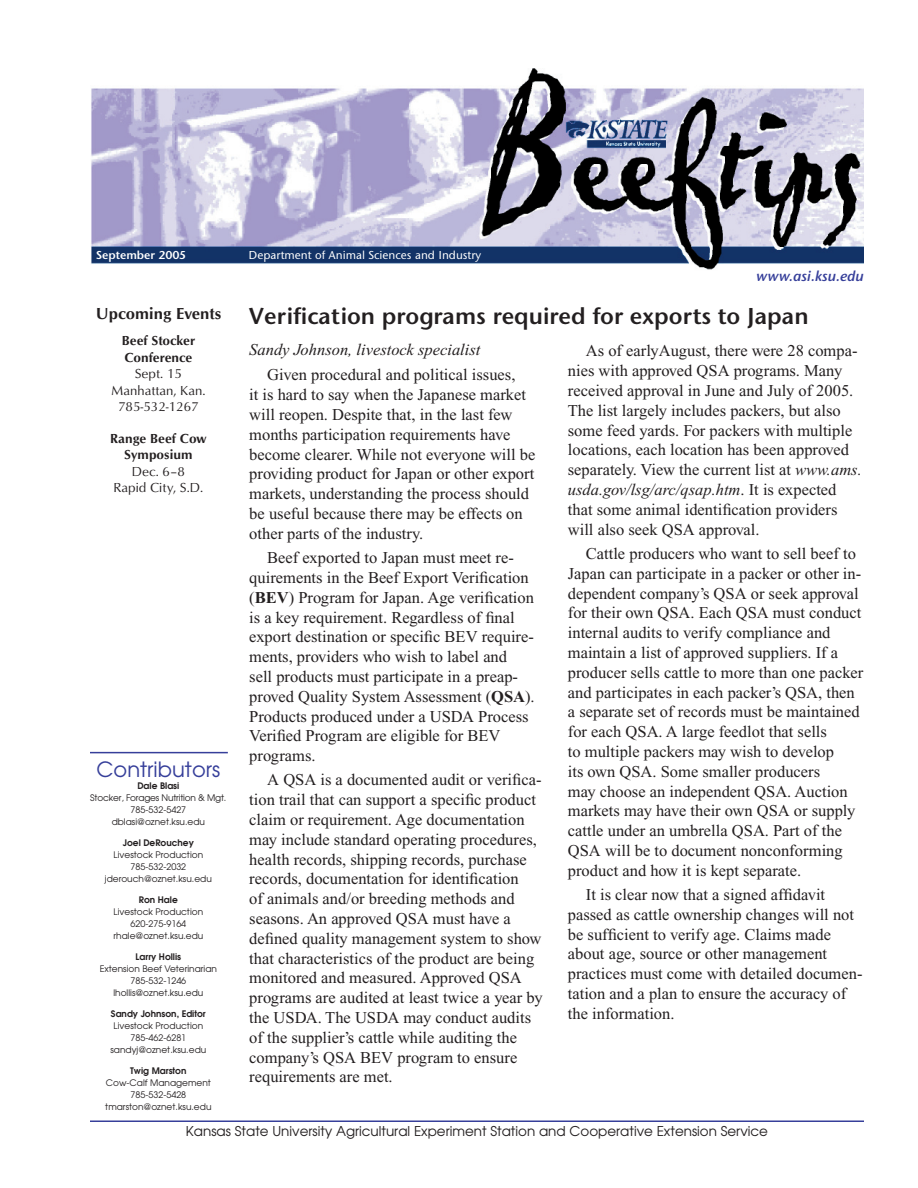
<style>
.page{position:relative;width:918px;height:1188px;background:#fff}
.page>*{position:absolute;margin:0;border:0;box-sizing:border-box;transform-origin:0 0}
.t1{font:24px "Stone Sans Semi Bold DTC";color:#231f20}
.t2{font:21px "Avant Garde";color:#363f9a}
.t3{font:16.5px/19.8px "Times New Roman";color:#231f20}
.t4{font:italic 16.5px "Times New Roman";color:#231f20}
.t5{font:16.5px "Optimum Bold DTC";color:#231f20}
.t6{font:15px "Stone Sans Semi Bold Italic DTC";color:#363f9a}
.t7{font:13.5px "Avant Garde";color:#231f20}
.t8{font:13.5px/16.5px "Optimum Roman DTC";color:#231f20;text-align:center}
.t9{font:13.5px/16.5px "Optimum Bold DTC";color:#231f20}
.t10{font:12px "Stone Sans Medium DTC";color:#fff}
.t11{font:12px "Stone Sans Semi Bold DTC";color:#fff}
.t12{font:9px/12px "Avant Garde";color:#231f20;text-align:center}
.t13{font:600 9px "Avant Garde";color:#231f20}
.t14{font:9px/12px "Avant Garde";letter-spacing:-.02em;color:#231f20;text-align:center}
.s1{font-style:italic}
.s2{font-weight:700}
</style>
<div class="page">
<img style="left:91px;top:69px;width:773px;height:201px">
<hr style="left:90px;top:1120px;width:774px;height:2px;background:#363f9a">
<hr style="left:90px;top:752px;width:138px;height:1px;background:#363f9a">
<p class="t11" style="left:96px;top:248px;width:91px">September 2005</p>
<p class="t10" style="left:249px;top:248px;width:234px">Department of Animal Sciences and Industry</p>
<p class="t6" style="left:756px;top:267px;width:109px">www.asi.ksu.edu</p>
<p class="t5" style="left:96px;top:304px;width:127px">Upcoming Events</p>
<p class="t9" style="left:122px;top:332px;width:75px">Beef Stocker<br>Conference</p>
<p class="t8" style="left:111px;top:365px;width:96px">Sept. 15<br>Manhattan, Kan.<br>785-532-1267</p>
<p class="t9" style="left:110px;top:430px;width:98px;text-align:center">Range Beef Cow<br>Symposium</p>
<p class="t8" style="left:113px;top:462px;width:91px">Dec. 6–8<br>Rapid City, S.D.</p>
<p class="t2" style="left:97px;top:756px;width:125px">Contributors</p>
<p class="t13" style="left:137px;top:780px;width:44px">Dale Blasi</p>
<p class="t14" style="left:90px;top:792px;width:138px">Stocker, Forages Nutrition &amp; Mgt.<br>785-532-5427 dblasi@oznet.ksu.edu</p>
<p class="t13" style="left:123px;top:837px;width:73px">Joel DeRouchey</p>
<p class="t12" style="left:105px;top:849px;width:109px">Livestock Production<br>785-532-2032 jderouch@oznet.ksu.edu</p>
<p class="t13" style="left:139px;top:894px;width:40px">Ron Hale</p>
<p class="t12" style="left:113px;top:906px;width:92px">Livestock Production<br>620-275-9164 rhale@oznet.ksu.edu</p>
<p class="t13" style="left:136px;top:951px;width:47px">Larry Hollis</p>
<p class="t12" style="left:100px;top:963px;width:119px">Extension Beef Veterinarian<br>785-532-1246 lhollis@oznet.ksu.edu</p>
<p class="t13" style="left:111px;top:1008px;width:96px">Sandy Johnson, Editor</p>
<p class="t12" style="left:110px;top:1020px;width:97px">Livestock Production<br>785-462-6281 sandyj@oznet.ksu.edu</p>
<p class="t13" style="left:130px;top:1065px;width:58px">Twig Marston</p>
<p class="t12" style="left:105px;top:1077px;width:108px">Cow-Calf Management<br>785-532-5428 tmarston@oznet.ksu.edu</p>
<h1 class="t1" style="left:249px;top:302px;width:561px">Verification programs required for exports to Japan</h1>
<p class="t4" style="left:249px;top:341px;width:233px">Sandy Johnson, livestock specialist</p>
<p class="t3" style="left:568px;top:341px;width:295px;text-indent:18px">As of earlyAugust, there were 28 compa&shy;nies with approved QSA programs. Many received approval in June and July of 2005.<br>The list largely includes packers, but also some feed yards. For packers with multiple locations, each location has been approved separately. View the current list at <span class="s1">www.ams. usda.gov/lsg/arc/qsap.htm</span>. It is expected that some animal identification providers will also seek QSA approval.</p>
<p class="t3" style="left:568px;top:544px;width:297px;text-indent:18px">Cattle producers who want to sell beef to Japan can participate in a packer or other in&shy;dependent company’s QSA or seek approval for their own QSA. Each QSA must conduct internal audits to verify compliance and maintain a list of approved suppliers. If a producer sells cattle to more than one packer and participates in each packer’s QSA, then a separate set of records must be maintained for each QSA. A large feedlot that sells<br>to multiple packers may wish to develop<br>its own QSA. Some smaller producers<br>may choose an independent QSA. Auction markets may have their own QSA or supply cattle under an umbrella QSA. Part of the QSA will be to document nonconforming product and how it is kept separate.</p>
<p class="t3" style="left:568px;top:885px;width:296px;text-indent:18px">It is clear now that a signed affidavit passed as cattle ownership changes will not be sufficient to verify age. Claims made about age, source or other management practices must come with detailed documen&shy;tation and a plan to ensure the accuracy of the information.</p>
<p class="t3" style="left:249px;top:365px;width:288px;text-indent:18px">Given procedural and political issues,<br>it is hard to say when the Japanese market will reopen. Despite that, in the last few months participation requirements have become clearer. While not everyone will be providing product for Japan or other export markets, understanding the process should be useful because there may be effects on other parts of the industry.</p>
<p class="t3" style="left:249px;top:548px;width:287px;text-indent:18px">Beef exported to Japan must meet re&shy;quirements in the Beef Export Verification (<span class="s2">BEV</span>) Program for Japan. Age verification is a key requirement. Regardless of final export destination or specific BEV require&shy;ments, providers who wish to label and<br>sell products must participate in a preap&shy;proved Quality System Assessment (<span class="s2">QSA</span>).<br>Products produced under a USDA Process Verified Program are eligible for BEV programs.</p>
<p class="t3" style="left:249px;top:770px;width:295px;text-indent:18px">A QSA is a documented audit or verifica&shy;tion trail that can support a specific product claim or requirement. Age documentation may include standard operating procedures, health records, shipping records, purchase records, documentation for identification<br>of animals and/or breeding methods and seasons. An approved QSA must have a defined quality management system to show that characteristics of the product are being monitored and measured. Approved QSA programs are audited at least twice a year by the USDA. The USDA may conduct audits of the supplier’s cattle while auditing the company’s QSA BEV program to ensure requirements are met.</p>
<p class="t7" style="left:186px;top:1123px;width:584px">Kansas State University Agricultural Experiment Station and Cooperative Extension Service</p>
</div>
